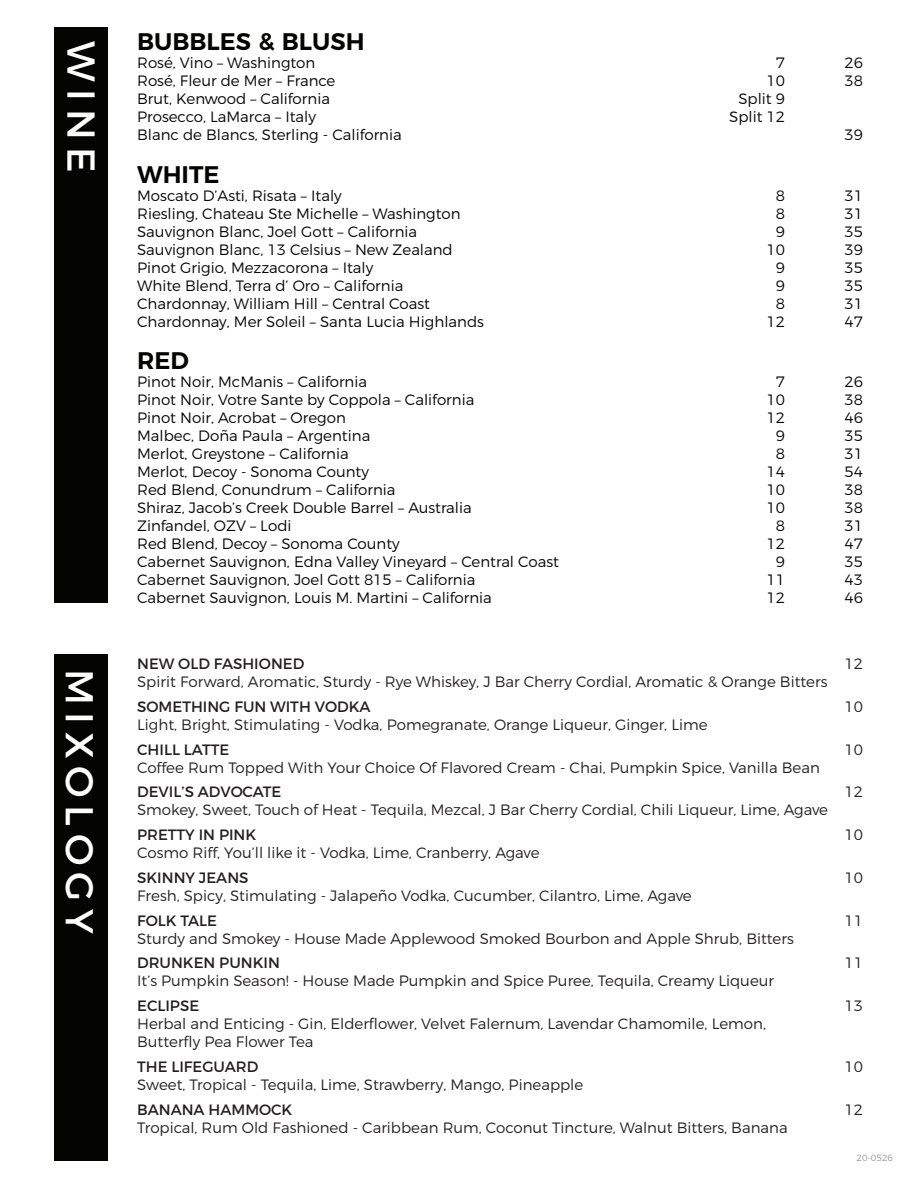
<style>
.page{position:relative;width:918px;height:1188px;background:#fff}
.page>*{position:absolute;margin:0;border:0;box-sizing:border-box;transform-origin:0 0}
.t1{font:38.85px "Montserrat";letter-spacing:.2em;color:#fff}
.t2{font:600 24px "Montserrat";color:#040503}
.t3{font:300 15px "Montserrat";color:#040503}
.t4{font:300 15px/18px "Montserrat";color:#231f20}
.t5{font:15px "Montserrat";color:#231f20}
.t6{font:300 9px "Montserrat";color:#939598}
</style>
<div class="page">
<div style="left:54px;top:654px;width:54px;height:507px;background:#040503"></div>
<div style="left:54px;top:27px;width:54px;height:576px;background:#040503"></div>
<h1 class="t1" style="left:105px;top:41px;width:133px;rotate:90deg">WINE</h1>
<h1 class="t1" style="left:104px;top:669px;width:267px;rotate:90deg">MIXOLOGY</h1>
<h2 class="t2" style="left:137px;top:22px;width:229px">BUBBLES &amp; BLUSH</h2>
<p class="t3" style="left:137px;top:54px;width:180px">Rosé, Vino – Washington</p>
<p class="t3" style="left:776px;top:54px;width:11px">7</p>
<p class="t3" style="left:845px;top:54px;width:20px">26</p>
<p class="t3" style="left:137px;top:72px;width:200px">Rosé, Fleur de Mer – France</p>
<p class="t3" style="left:767px;top:72px;width:20px">10</p>
<p class="t3" style="left:845px;top:72px;width:20px">38</p>
<p class="t3" style="left:137px;top:90px;width:194px">Brut, Kenwood – California</p>
<p class="t3" style="left:738px;top:90px;width:48px">Split 9</p>
<p class="t3" style="left:137px;top:108px;width:180px">Prosecco, LaMarca – Italy</p>
<p class="t3" style="left:729px;top:108px;width:57px">Split 12</p>
<p class="t3" style="left:137px;top:126px;width:266px">Blanc de Blancs, Sterling - California</p>
<p class="t3" style="left:845px;top:126px;width:20px">39</p>
<h2 class="t2" style="left:137px;top:154px;width:84px">WHITE</h2>
<p class="t3" style="left:137px;top:186px;width:206px">Moscato D’Asti, Risata – Italy</p>
<p class="t3" style="left:776px;top:186px;width:11px">8</p>
<p class="t3" style="left:845px;top:186px;width:20px">31</p>
<p class="t3" style="left:137px;top:204px;width:325px">Riesling, Chateau Ste Michelle – Washington</p>
<p class="t3" style="left:776px;top:204px;width:11px">8</p>
<p class="t3" style="left:845px;top:204px;width:20px">31</p>
<p class="t3" style="left:137px;top:222px;width:282px">Sauvignon Blanc, Joel Gott – California</p>
<p class="t3" style="left:776px;top:222px;width:11px">9</p>
<p class="t3" style="left:845px;top:222px;width:20px">35</p>
<p class="t3" style="left:137px;top:240px;width:317px">Sauvignon Blanc, 13 Celsius – New Zealand</p>
<p class="t3" style="left:767px;top:240px;width:20px">10</p>
<p class="t3" style="left:845px;top:240px;width:20px">39</p>
<p class="t3" style="left:137px;top:258px;width:238px">Pinot Grigio, Mezzacorona – Italy</p>
<p class="t3" style="left:776px;top:258px;width:11px">9</p>
<p class="t3" style="left:845px;top:258px;width:20px">35</p>
<p class="t3" style="left:137px;top:276px;width:268px">White Blend, Terra d’ Oro – California</p>
<p class="t3" style="left:776px;top:276px;width:11px">9</p>
<p class="t3" style="left:845px;top:276px;width:20px">35</p>
<p class="t3" style="left:137px;top:294px;width:294px">Chardonnay, William Hill – Central Coast</p>
<p class="t3" style="left:776px;top:294px;width:11px">8</p>
<p class="t3" style="left:845px;top:294px;width:20px">31</p>
<p class="t3" style="left:137px;top:312px;width:348px">Chardonnay, Mer Soleil – Santa Lucia Highlands</p>
<p class="t3" style="left:767px;top:312px;width:20px">12</p>
<p class="t3" style="left:845px;top:312px;width:20px">47</p>
<h2 class="t2" style="left:137px;top:341px;width:53px">RED</h2>
<p class="t3" style="left:137px;top:372px;width:231px">Pinot Noir, McManis – California</p>
<p class="t3" style="left:776px;top:372px;width:11px">7</p>
<p class="t3" style="left:845px;top:372px;width:20px">26</p>
<p class="t3" style="left:137px;top:390px;width:339px">Pinot Noir, Votre Sante by Coppola – California</p>
<p class="t3" style="left:767px;top:390px;width:20px">10</p>
<p class="t3" style="left:845px;top:390px;width:20px">38</p>
<p class="t3" style="left:137px;top:408px;width:210px">Pinot Noir, Acrobat – Oregon</p>
<p class="t3" style="left:767px;top:408px;width:20px">12</p>
<p class="t3" style="left:845px;top:408px;width:20px">46</p>
<p class="t3" style="left:137px;top:426px;width:235px">Malbec, Doña Paula – Argentina</p>
<p class="t3" style="left:776px;top:426px;width:11px">9</p>
<p class="t3" style="left:845px;top:426px;width:20px">35</p>
<p class="t3" style="left:137px;top:444px;width:213px">Merlot, Greystone – California</p>
<p class="t3" style="left:776px;top:444px;width:11px">8</p>
<p class="t3" style="left:845px;top:444px;width:20px">31</p>
<p class="t3" style="left:137px;top:462px;width:233px">Merlot, Decoy - Sonoma County</p>
<p class="t3" style="left:767px;top:462px;width:20px">14</p>
<p class="t3" style="left:845px;top:462px;width:20px">54</p>
<p class="t3" style="left:137px;top:480px;width:260px">Red Blend, Conundrum – California</p>
<p class="t3" style="left:767px;top:480px;width:20px">10</p>
<p class="t3" style="left:845px;top:480px;width:20px">38</p>
<p class="t3" style="left:137px;top:498px;width:336px">Shiraz, Jacob’s Creek Double Barrel – Australia</p>
<p class="t3" style="left:767px;top:498px;width:20px">10</p>
<p class="t3" style="left:845px;top:498px;width:20px">38</p>
<p class="t3" style="left:137px;top:516px;width:156px">Zinfandel, OZV – Lodi</p>
<p class="t3" style="left:776px;top:516px;width:11px">8</p>
<p class="t3" style="left:845px;top:516px;width:20px">31</p>
<p class="t3" style="left:137px;top:534px;width:264px">Red Blend, Decoy – Sonoma County</p>
<p class="t3" style="left:767px;top:534px;width:20px">12</p>
<p class="t3" style="left:845px;top:534px;width:20px">47</p>
<p class="t3" style="left:137px;top:552px;width:423px">Cabernet Sauvignon, Edna Valley Vineyard – Central Coast</p>
<p class="t3" style="left:776px;top:552px;width:11px">9</p>
<p class="t3" style="left:845px;top:552px;width:20px">35</p>
<p class="t3" style="left:137px;top:570px;width:340px">Cabernet Sauvignon, Joel Gott 815 – California</p>
<p class="t3" style="left:767px;top:570px;width:20px">11</p>
<p class="t3" style="left:845px;top:570px;width:20px">43</p>
<p class="t3" style="left:137px;top:588px;width:356px">Cabernet Sauvignon, Louis M. Martini – California</p>
<p class="t3" style="left:767px;top:588px;width:20px">12</p>
<p class="t3" style="left:845px;top:588px;width:20px">46</p>
<p class="t5" style="left:137px;top:655px;width:169px">NEW OLD FASHIONED</p>
<p class="t4" style="left:845px;top:655px;width:20px">12</p>
<p class="t4" style="left:137px;top:673px;width:692px">Spirit Forward, Aromatic, Sturdy - Rye Whiskey, J Bar Cherry Cordial, Aromatic &amp; Orange Bitters</p>
<p class="t5" style="left:137px;top:697px;width:235px">SOMETHING FUN WITH VODKA</p>
<p class="t4" style="left:845px;top:697px;width:20px">10</p>
<p class="t4" style="left:137px;top:715px;width:572px">Light, Bright, Stimulating - Vodka, Pomegranate, Orange Liqueur, Ginger, Lime</p>
<p class="t5" style="left:137px;top:740px;width:94px">CHILL LATTE</p>
<p class="t4" style="left:845px;top:740px;width:20px">10</p>
<p class="t4" style="left:137px;top:758px;width:684px">Coffee Rum Topped With Your Choice Of Flavored Cream - Chai, Pumpkin Spice, Vanilla Bean</p>
<p class="t5" style="left:137px;top:783px;width:146px">DEVIL’S ADVOCATE</p>
<p class="t4" style="left:845px;top:783px;width:20px">12</p>
<p class="t4" style="left:137px;top:801px;width:692px">Smokey, Sweet, Touch of Heat - Tequila, Mezcal, J Bar Cherry Cordial, Chili Liqueur, Lime, Agave</p>
<p class="t5" style="left:137px;top:826px;width:121px">PRETTY IN PINK</p>
<p class="t4" style="left:845px;top:826px;width:20px">10</p>
<p class="t4" style="left:137px;top:844px;width:404px">Cosmo Riff, You’ll like it - Vodka, Lime, Cranberry, Agave</p>
<p class="t5" style="left:137px;top:868px;width:113px">SKINNY JEANS</p>
<p class="t4" style="left:845px;top:868px;width:20px">10</p>
<p class="t4" style="left:137px;top:886px;width:556px">Fresh, Spicy, Stimulating - Jalapeño Vodka, Cucumber, Cilantro, Lime, Agave</p>
<p class="t5" style="left:137px;top:911px;width:81px">FOLK TALE</p>
<p class="t4" style="left:845px;top:911px;width:20px">11</p>
<p class="t4" style="left:137px;top:929px;width:658px">Sturdy and Smokey - House Made Applewood Smoked Bourbon and Apple Shrub, Bitters</p>
<p class="t5" style="left:137px;top:954px;width:144px">DRUNKEN PUNKIN</p>
<p class="t4" style="left:845px;top:954px;width:20px">11</p>
<p class="t4" style="left:137px;top:972px;width:638px">It’s Pumpkin Season! - House Made Pumpkin and Spice Puree, Tequila, Creamy Liqueur</p>
<p class="t5" style="left:137px;top:997px;width:64px">ECLIPSE</p>
<p class="t4" style="left:845px;top:997px;width:20px">13</p>
<p class="t4" style="left:137px;top:1015px;width:630px">Herbal and Enticing - Gin, Elderflower, Velvet Falernum, Lavendar Chamomile, Lemon,<br>Butterfly Pea Flower Tea</p>
<p class="t5" style="left:137px;top:1057px;width:123px">THE LIFEGUARD</p>
<p class="t4" style="left:845px;top:1057px;width:20px">10</p>
<p class="t4" style="left:137px;top:1075px;width:448px">Sweet, Tropical - Tequila, Lime, Strawberry, Mango, Pineapple</p>
<p class="t5" style="left:137px;top:1100px;width:157px">BANANA HAMMOCK</p>
<p class="t4" style="left:845px;top:1100px;width:20px">12</p>
<p class="t4" style="left:137px;top:1118px;width:652px">Tropical, Rum Old Fashioned - Caribbean Rum, Coconut Tincture, Walnut Bitters, Banana</p>
<p class="t6" style="left:857px;top:1152px;width:38px">20-0526</p>
</div>
